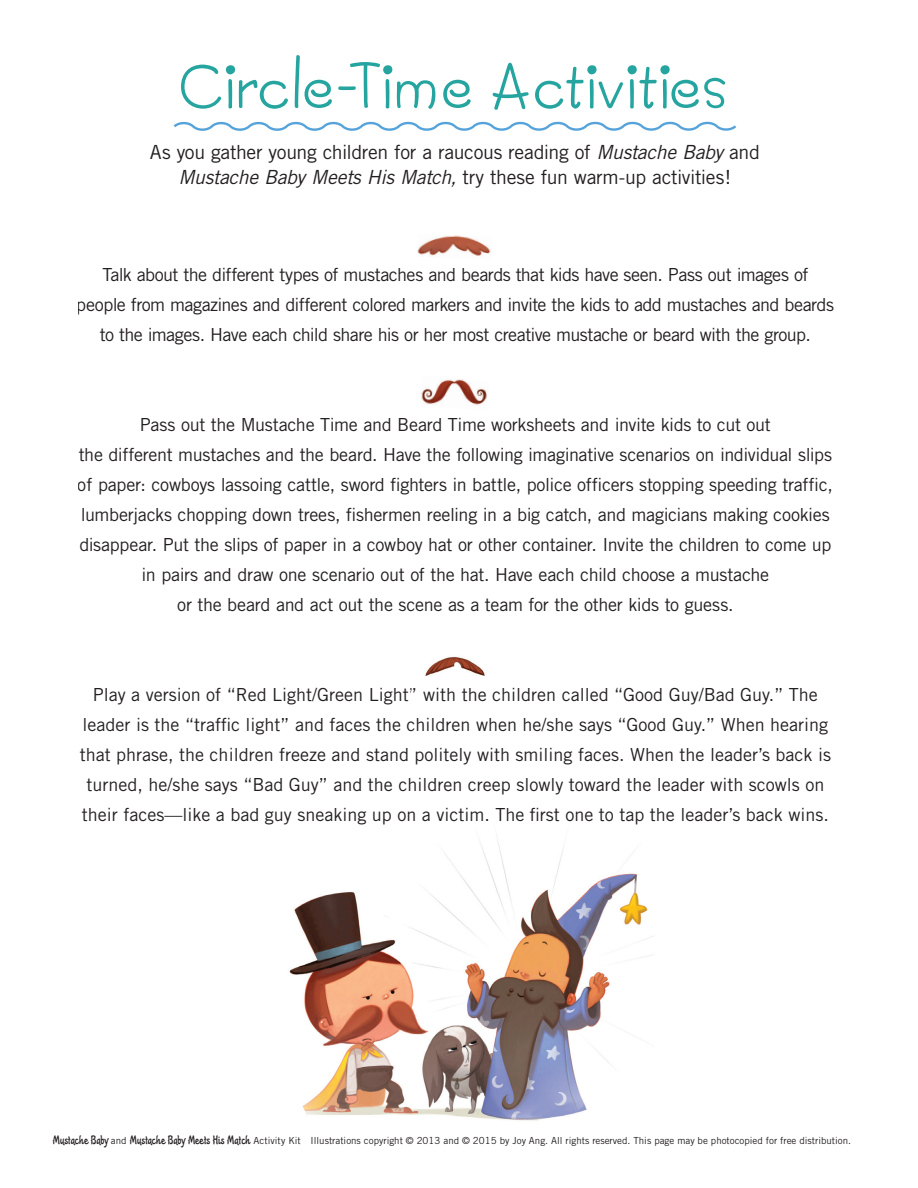
<style>
.page{position:relative;width:918px;height:1188px;background:#fff}
.page>*{position:absolute;margin:0;border:0;box-sizing:border-box;transform-origin:0 0}
.Main_Heads{font:500 67.5px "Tweed SGOT Std";letter-spacing:-.045em;color:#26a5a0}
.Instructions{font:19.5px/25.5px "Trade Gothic";letter-spacing:-.015em;color:#231f20;text-align:center}
.t1{font:18px/30px "Trade Gothic";letter-spacing:-.015em;color:#231f20;text-align:center}
.t2{font:9.75px "Trade Gothic";color:#231f20}
.s1{font-style:italic}
.s2{font-family:"Primavera";font-size:12px}
</style>
<div class="page">
<img style="left:289px;top:834px;width:365px;height:287px">
<svg style="left:173px;top:121px;width:563px;height:10px"></svg>
<img style="left:421px;top:379px;width:66px;height:26px">
<img style="left:425px;top:656px;width:60px;height:20px">
<img style="left:418px;top:235px;width:73px;height:21px">
<p class="Main_Heads" style="left:180px;top:50px;width:552px">Circle-Time Activities</p>
<p class="Instructions" style="left:150px;top:139px;width:611px">As you gather young children for a raucous reading of <span class="s1">Mustache Baby</span> and<br><span class="s1">Mustache Baby Meets His Match,</span> try these fun warm-up activities!</p>
<p class="t1" style="left:77px;top:259px;width:759px">Talk about the different types of mustaches and beards that kids have seen. Pass out images of people from magazines and different colored markers and invite the kids to add mustaches and beards to the images. Have each child share his or her most creative mustache or beard with the group.</p>
<p class="t1" style="left:78px;top:409px;width:756px">Pass out the Mustache Time and Beard Time worksheets and invite kids to cut out<br>the different mustaches and the beard. Have the following imaginative scenarios on individual slips of paper: cowboys lassoing cattle, sword fighters in battle, police officers stopping speeding traffic, lumberjacks chopping down trees, fishermen reeling in a big catch, and magicians making cookies disappear. Put the slips of paper in a cowboy hat or other container. Invite the children to come up in pairs and draw one scenario out of the hat. Have each child choose a mustache<br>or the beard and act out the scene as a team for the other kids to guess.</p>
<p class="t1" style="left:80px;top:679px;width:753px">Play a version of “Red Light/Green Light” with the children called “Good Guy/Bad Guy.” The leader is the “traffic light” and faces the children when he/she says “Good Guy.” When hearing that phrase, the children freeze and stand politely with smiling faces. When the leader’s back is turned, he/she says “Bad Guy” and the children creep slowly toward the leader with scowls on their faces—like a bad guy sneaking up on a victim. The first one to tap the leader’s back wins.</p>
<p class="t2" style="left:53px;top:1135px;width:800px"><span class="s2">Mustache Baby</span> and <span class="s2">Mustache Baby Meets His Match</span> Activity Kit Illustrations copyright © 2013 and © 2015 by Joy Ang. All rights reserved. This page may be photocopied for free distribution.</p>
</div>
